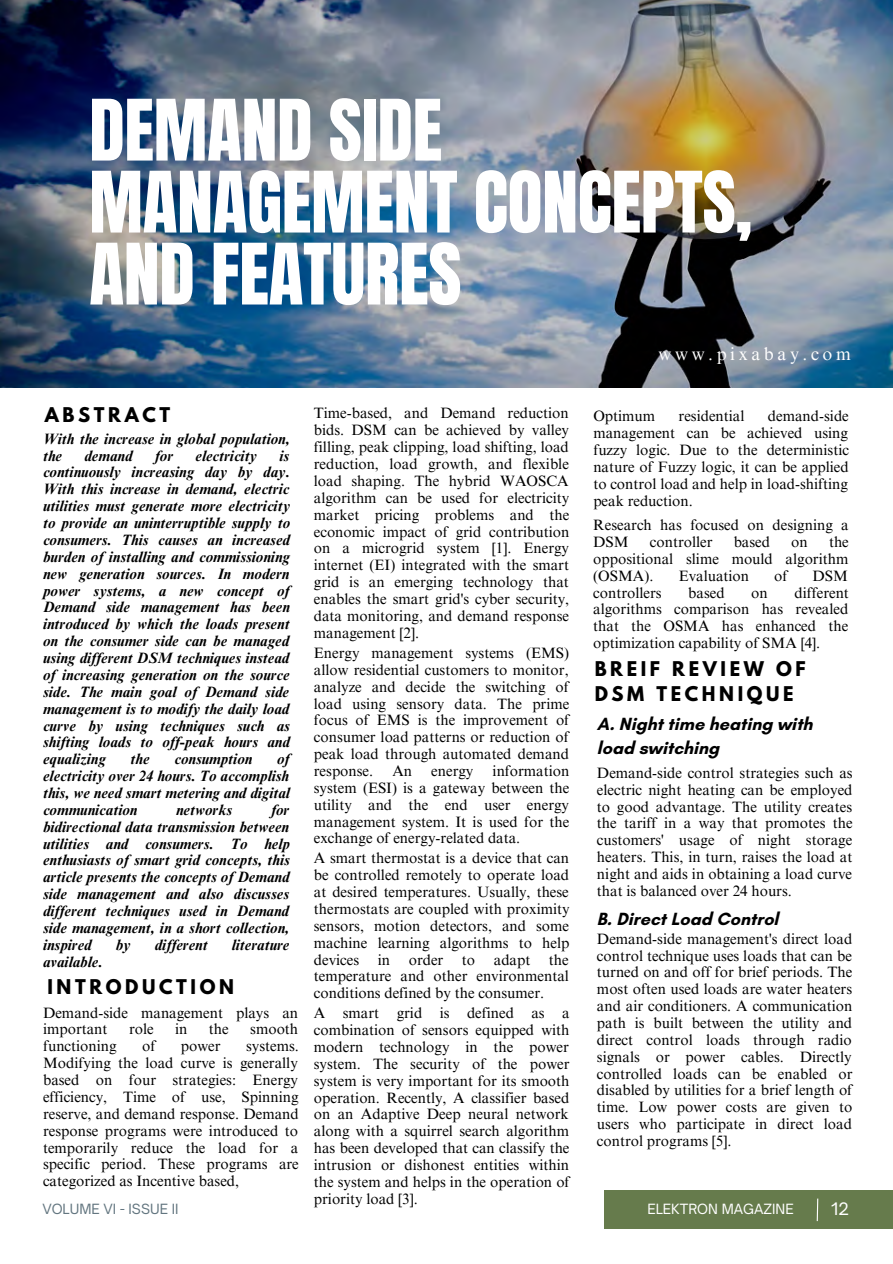
<style>
.page{position:relative;width:893px;height:1264px;background:#fff}
.page>*{position:absolute;margin:0;border:0;box-sizing:border-box;transform-origin:0 0}
.t1{font:72px/72px "Anton";letter-spacing:-.005em;color:#fff}
.t2{font:700 18px/24.8px "Glacial Indifference";color:#000}
.t3{font:700 18px/24.8px "League Spartan";letter-spacing:.2em;color:#000}
.t4{font:18px "Times NRMT Pro";letter-spacing:.2em;color:#fff}
.t5{font:16.5px "Open Sauce One";color:#fff}
.t6{font:15px/16.8px "Times NRMT Pro";color:#000;text-align:justify}
.t7{font:italic 700 15px/16.8px "Times NRMT Pro";color:#000;text-align:justify}
.t8{font:13.5px "Open Sauce One";color:#637680}
.t9{font:13.5px "Open Sauce One";color:#fff}
</style>
<div class="page">
<div style="left:604px;top:1190px;width:288px;height:38px;background:#667b4c"></div>
<svg style="left:816px;top:1198px;width:2px;height:24px"></svg>
<img style="left:0;top:0;width:892px;height:388px">
<h1 class="t1" style="left:89px;top:95px;width:664px">DEMAND SIDE<br>MANAGEMENT CONCEPTS,<br>AND FEATURES</h1>
<p class="t4" style="left:658px;top:347px;width:194px">www.pixabay.com</p>
<p class="t3" style="left:45px;top:404px;width:127px">ABSTRACT</p>
<p class="t6" style="left:314px;top:407px;width:257px">Time-based, and Demand reduction bids. DSM can be achieved by valley filling, peak clipping, load shifting, load reduction, load growth, and flexible load shaping. The hybrid WAOSCA algorithm can be used for electricity market pricing problems and the economic impact of grid contribution on a microgrid system [1]. Energy internet (EI) integrated with the smart grid is an emerging technology that enables the smart grid's cyber security, data monitoring, and demand response management [2].</p>
<p class="t6" style="left:593px;top:409px;width:257px;text-indent:175px">demand-side management can be achieved using fuzzy logic. Due to the deterministic nature of Fuzzy logic, it can be applied to control load and help in load-shifting peak reduction.</p>
<p class="t6" style="left:593px;top:518px;width:257px">Research has focused on designing a<br>DSM</p>
<p class="t6" style="left:593px;top:409px;width:63px">Optimum</p>
<p class="t6" style="left:678px;top:409px;width:67px">residential</p>
<p class="t7" style="left:43px;top:432px;width:248px">With the increase in global population, the</p>
<p class="t7" style="left:43px;top:449px;width:248px;text-indent:236px">is continuously increasing day by day.<br>With this increase in demand, electric utilities must generate more electricity to provide an uninterruptible supply to consumers. This causes an increased burden of installing and commissioning new generation sources. In modern power systems, a new concept of Demand side management has been introduced by which the loads present on the consumer side can be managed using different DSM techniques instead of increasing generation on the source side. The main goal of Demand side management is to modify the daily load curve by using techniques such as shifting loads to off-peak hours and equalizing</p>
<p class="t7" style="left:84px;top:449px;width:50px">demand</p>
<p class="t7" style="left:155px;top:449px;width:20px">for</p>
<p class="t7" style="left:195px;top:449px;width:63px">electricity</p>
<p class="t6" style="left:593px;top:535px;width:257px;text-indent:236px">the oppositional slime mould algorithm (OSMA).</p>
<p class="t6" style="left:650px;top:535px;width:64px">controller</p>
<p class="t6" style="left:733px;top:535px;width:38px">based</p>
<p class="t6" style="left:791px;top:535px;width:18px">on</p>
<p class="t6" style="left:678px;top:569px;width:72px">Evaluation</p>
<p class="t6" style="left:774px;top:569px;width:15px">of</p>
<p class="t6" style="left:812px;top:569px;width:37px">DSM</p>
<p class="t6" style="left:593px;top:586px;width:257px;text-indent:201px">different algorithms comparison has revealed that the OSMA has enhanced the optimization capability of SMA [4].</p>
<p class="t3" style="left:594px;top:658px;width:212px">BREIF REVIEW OF<br>DSM TECHNIQUE</p>
<p class="t2" style="left:597px;top:711px;width:217px">A. Night time heating with load switching</p>
<p class="t6" style="left:597px;top:766px;width:257px">Demand-side control strategies such as electric night heating can be employed to good advantage. The utility creates the tariff in a way that promotes the customers' usage of night storage heaters. This, in turn, raises the load at night and aids in obtaining a load curve that is balanced over 24 hours.</p>
<p class="t6" style="left:597px;top:932px;width:257px">Demand-side management's direct load control technique uses loads that can be turned on and off for brief periods. The most often used loads are water heaters and air conditioners. A communication path is built between the utility and direct control loads through radio signals or power cables. Directly controlled loads can be enabled or disabled by utilities for a brief length of time. Low power costs are given to users who participate in direct load control programs [5].</p>
<p class="t6" style="left:593px;top:586px;width:70px">controllers</p>
<p class="t6" style="left:688px;top:586px;width:38px">based</p>
<p class="t6" style="left:751px;top:586px;width:18px">on</p>
<p class="t6" style="left:314px;top:646px;width:257px">Energy management systems (EMS) allow residential customers to monitor, analyze and decide the switching of load using sensory data. The prime focus of EMS is the improvement of consumer load patterns or reduction of peak load through automated demand response.</p>
<p class="t7" style="left:43px;top:752px;width:248px;text-indent:234px">of electricity over 24 hours. To accomplish this, we need smart metering and digital communication</p>
<p class="t7" style="left:131px;top:752px;width:21px">the</p>
<p class="t7" style="left:174px;top:752px;width:79px">consumption</p>
<p class="t6" style="left:314px;top:764px;width:257px;text-indent:179px">information system (ESI) is a gateway between the utility and the end user energy management system. It is used for the exchange of energy-related data.</p>
<p class="t6" style="left:314px;top:851px;width:257px">A smart thermostat is a device that can be controlled remotely to operate load at desired temperatures. Usually, these thermostats are coupled with proximity sensors, motion detectors, and some machine learning algorithms to help devices in order to adapt the temperature and other environmental conditions defined by the consumer.</p>
<p class="t6" style="left:314px;top:1006px;width:257px">A smart grid is defined as a combination of sensors equipped with modern technology in the power system. The security of the power system is very important for its smooth operation. Recently, A classifier based on an Adaptive Deep neural network along with a squirrel search algorithm has been developed that can classify the intrusion or dishonest entities within the system and helps in the operation of priority load [3].</p>
<p class="t6" style="left:392px;top:764px;width:21px">An</p>
<p class="t6" style="left:431px;top:764px;width:44px">energy</p>
<p class="t7" style="left:43px;top:803px;width:248px;text-indent:228px">for bidirectional data transmission between utilities and consumers. To help enthusiasts of smart grid concepts, this article presents the concepts of Demand side management and also discusses different techniques used in Demand side management, in a short collection, inspired</p>
<p class="t7" style="left:176px;top:803px;width:58px">networks</p>
<p class="t2" style="left:597px;top:906px;width:183px">B. Direct Load Control</p>
<p class="t7" style="left:116px;top:938px;width:16px">by</p>
<p class="t7" style="left:155px;top:938px;width:54px">different</p>
<p class="t7" style="left:232px;top:938px;width:59px">literature</p>
<p class="t7" style="left:43px;top:955px;width:61px">available.</p>
<p class="t3" style="left:47px;top:976px;width:188px">INTRODUCTION</p>
<p class="t6" style="left:43px;top:1005px;width:256px">Demand-side management plays an important</p>
<p class="t6" style="left:129px;top:1022px;width:26px">role</p>
<p class="t6" style="left:175px;top:1022px;width:14px">in</p>
<p class="t6" style="left:209px;top:1022px;width:21px">the</p>
<p class="t6" style="left:250px;top:1022px;width:49px">smooth</p>
<p class="t6" style="left:43px;top:1039px;width:75px">functioning</p>
<p class="t6" style="left:142px;top:1039px;width:15px">of</p>
<p class="t6" style="left:181px;top:1039px;width:41px">power</p>
<p class="t6" style="left:43px;top:1039px;width:257px;text-indent:203px">systems.<br>Modifying the load curve is generally based on four strategies: Energy efficiency, Time of use, Spinning reserve, and demand response. Demand response programs were introduced to temporarily reduce the load for a specific period. These programs are categorized as Incentive based,</p>
<p class="t8" style="left:42px;top:1200px;width:138px">VOLUME VI - ISSUE II</p>
<p class="t9" style="left:647px;top:1200px;width:148px">ELEKTRON MAGAZINE</p>
<p class="t5" style="left:831px;top:1198px;width:19px">12</p>
</div>
